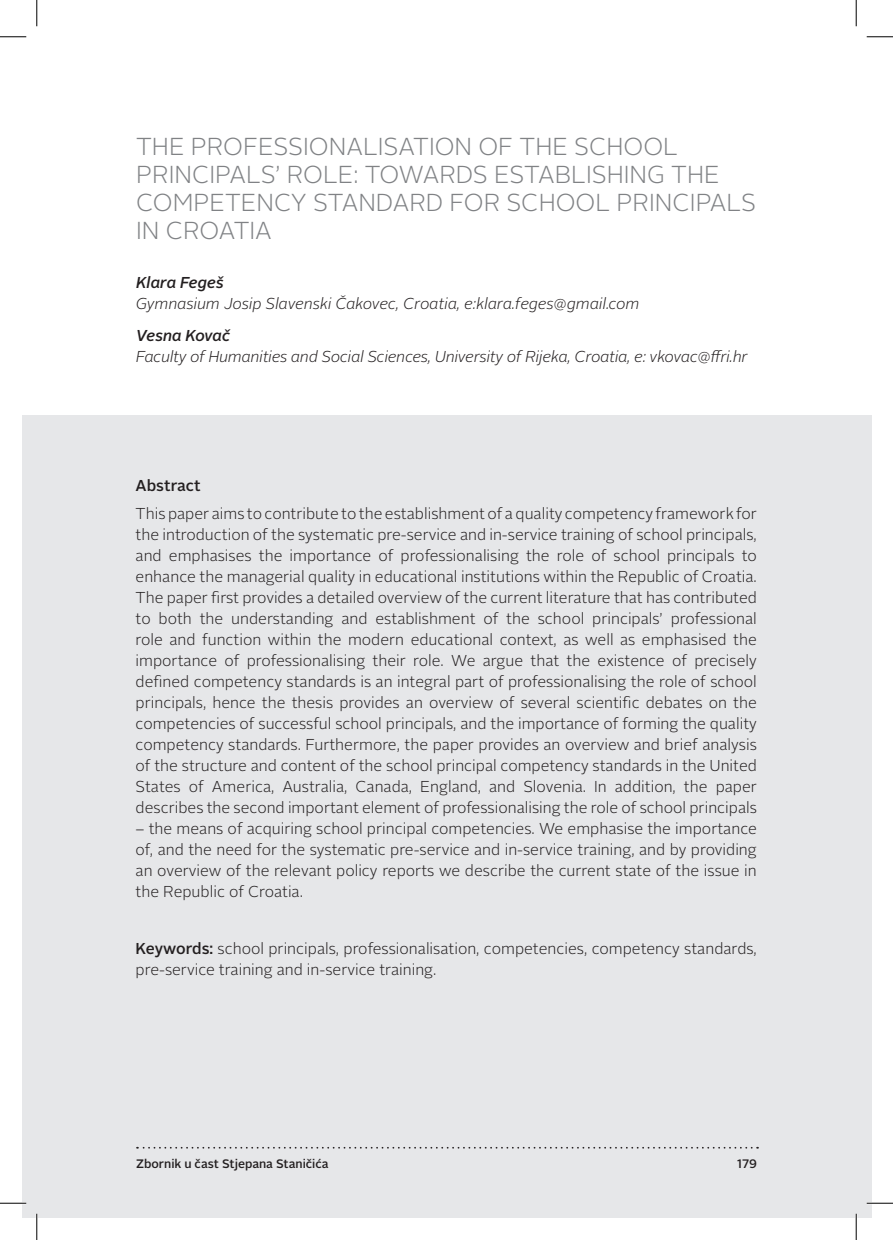
<style>
.page{position:relative;width:893px;height:1240px;background:#fff}
.page>*{position:absolute;margin:0;border:0;box-sizing:border-box;transform-origin:0 0}
.t1{font:300 24.5px/28px "Alright Sans";color:#808285}
.t2{font:300 15.75px/21px "Alright Sans";color:#231f20;text-align:justify}
.t3{font:italic 300 15.75px "Alright Sans";letter-spacing:-.01em;color:#231f20}
.t4{font:italic 500 15.75px "Alright Sans";letter-spacing:-.005em;color:#231f20}
.t5{font:500 15.75px "Alright Sans";color:#231f20}
.t6{font:500 12.25px "Alright Sans";color:#231f20}
.s1{font-weight:500}
</style>
<div class="page">
<div style="left:22px;top:415px;width:848px;height:802px;background:#e6e7e9"></div>
<svg style="left:137px;top:1146px;width:620px;height:2px"></svg>
<hr style="left:0;top:1201px;width:26px;height:3px;background:#fff">
<hr style="left:866px;top:1201px;width:26px;height:3px;background:#fff">
<hr style="left:36px;top:1213px;width:2px;height:26px;background:#fff">
<hr style="left:854px;top:1213px;width:2px;height:26px;background:#fff">
<svg style="left:0;top:36px;width:26px;height:1px"></svg>
<svg style="left:866px;top:36px;width:26px;height:1px"></svg>
<svg style="left:0;top:1202px;width:26px;height:1px"></svg>
<svg style="left:866px;top:1202px;width:26px;height:1px"></svg>
<svg style="left:36px;top:0;width:1px;height:26px"></svg>
<svg style="left:36px;top:1213px;width:1px;height:26px"></svg>
<svg style="left:855px;top:0;width:1px;height:26px"></svg>
<svg style="left:855px;top:1213px;width:1px;height:26px"></svg>
<h1 class="t1" style="left:136px;top:132px;width:621px">THE PROFESSIONALISATION OF THE SCHOOL PRINCIPALS’ ROLE: TOWARDS ESTABLISHING THE COMPETENCY STANDARD FOR SCHOOL PRINCIPALS IN CROATIA</h1>
<p class="t4" style="left:136px;top:272px;width:89px">Klara Fegeš</p>
<p class="t3" style="left:136px;top:293px;width:504px">Gymnasium Josip Slavenski Čakovec, Croatia, e:klara.feges@gmail.com</p>
<p class="t4" style="left:136px;top:324px;width:95px">Vesna Kovač</p>
<p class="t3" style="left:136px;top:345px;width:613px">Faculty of Humanities and Social Sciences, University of Rijeka, Croatia, e: vkovac@ffri.hr</p>
<p class="t5" style="left:135px;top:474px;width:67px">Abstract</p>
<p class="t2" style="left:135px;top:503px;width:622px">This paper aims to contribute to the establishment of a quality competency framework for the introduction of the systematic pre-service and in-service training of school principals, and emphasises the importance of professionalising the role of school principals to enhance the managerial quality in educational institutions within the Republic of Croatia.<br>The paper first provides a detailed overview of the current literature that has contributed to both the understanding and establishment of the school principals’ professional role and function within the modern educational context, as well as emphasised the importance of professionalising their role. We argue that the existence of precisely defined competency standards is an integral part of professionalising the role of school principals, hence the thesis provides an overview of several scientific debates on the competencies of successful school principals, and the importance of forming the quality competency standards. Furthermore, the paper provides an overview and brief analysis of the structure and content of the school principal competency standards in the United States of America, Australia, Canada, England, and Slovenia. In addition, the paper describes the second important element of professionalising the role of school principals</p>
<p class="t2" style="left:135px;top:818px;width:622px">– the means of acquiring school principal competencies. We emphasise the importance of, and the need for the systematic pre-service and in-service training, and by providing an overview of the relevant policy reports we describe the current state of the issue in the Republic of Croatia.</p>
<p class="t2" style="left:135px;top:938px;width:622px"><span class="s1">Keywords:</span> school principals, professionalisation, competencies, competency standards, pre-service training and in-service training.</p>
<p class="t6" style="left:136px;top:1155px;width:194px">Zbornik u čast Stjepana Staničića</p>
<p class="t6" style="left:736px;top:1155px;width:21px">179</p>
</div>
